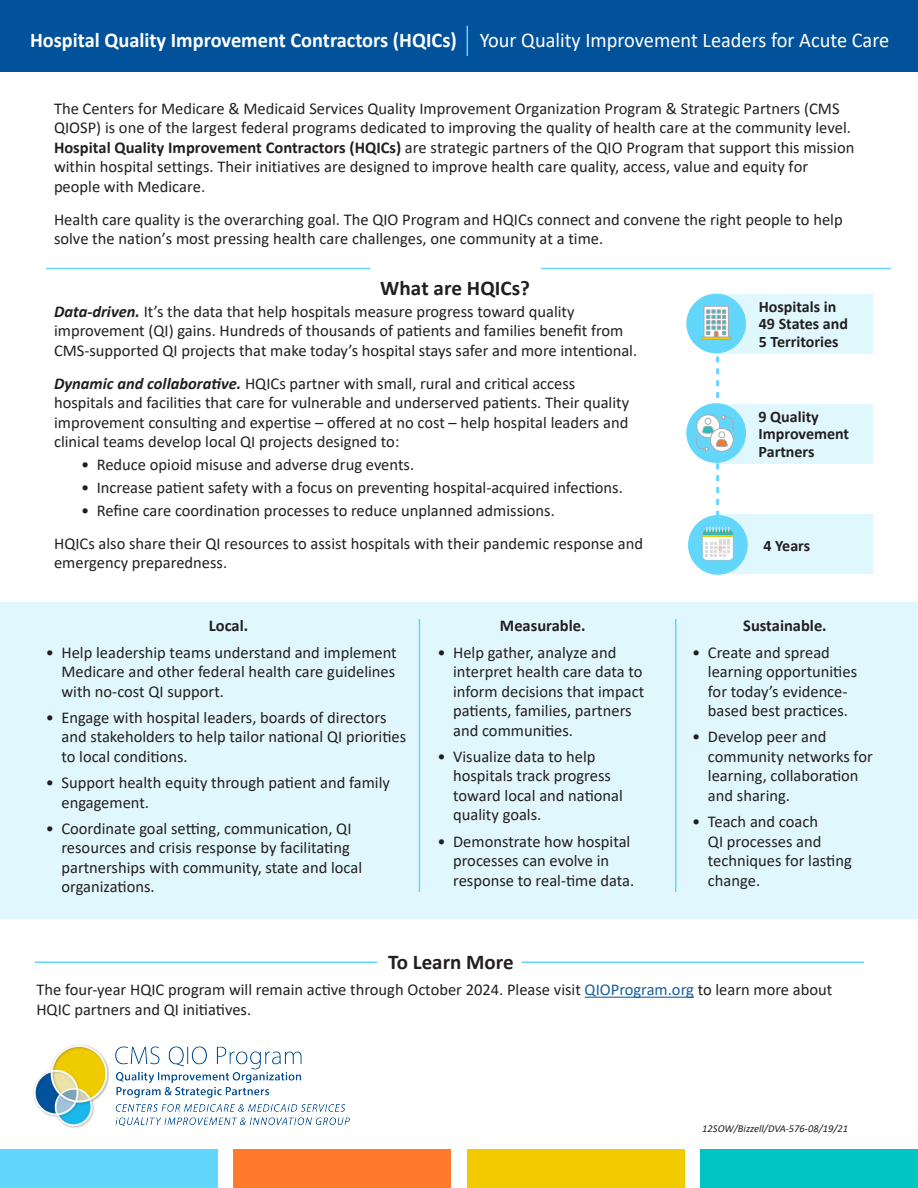
<style>
.page{position:relative;width:918px;height:1188px;background:#fff}
.page>*{position:absolute;margin:0;border:0;box-sizing:border-box;transform-origin:0 0}
.t1{font:700 21px "Calibri";color:#fff}
.t2{font:700 21px "Calibri";color:#231f20}
.t3{font:16.5px/19.5px "Calibri";color:#231f20}
.t4{font:700 16.5px "Calibri";color:#231f20}
.t5{font:700 16.05px/17.5px "Calibri";color:#231f20}
.t6{font:italic 10.5px "Calibri";color:#231f20}
.s1{font-weight:400}
.s2{font-weight:700}
.s3{font-weight:700;font-style:italic}
.s4{color:#175d9e}
</style>
<div class="page">
<div style="left:715px;top:294px;width:157px;height:59px;background:#e1f7fe"></div>
<div style="left:715px;top:404px;width:157px;height:60px;background:#e1f7fe"></div>
<div style="left:715px;top:514px;width:157px;height:59px;background:#e1f7fe"></div>
<div style="left:0;top:602px;width:918px;height:316px;background:#e1f7fe"></div>
<div style="left:0;top:0;width:918px;height:71px;background:#01529a"></div>
<hr style="left:467px;top:26px;width:1px;height:30px;background:#63d6fc">
<div style="left:686px;top:294px;width:60px;height:59px;background:#63d6fc;border-radius:50%"></div>
<div style="left:686px;top:403px;width:60px;height:60px;background:#63d6fc;border-radius:50%"></div>
<div style="left:688px;top:515px;width:60px;height:60px;background:#63d6fc;border-radius:50%"></div>
<div style="left:704px;top:306px;width:25px;height:32px;background:#fff;border:1px solid #a8a9ad"></div>
<svg style="left:696px;top:309px;width:38px;height:251px"></svg>
<div style="left:701px;top:337px;width:30px;height:3px;background:#f1cb00;border:1px solid #a8a9ad"></div>
<img style="left:33px;top:1044px;width:317px;height:84px">
<div style="left:0;top:1149px;width:217px;height:39px;background:#63d6fc"></div>
<div style="left:234px;top:1149px;width:217px;height:39px;background:#ff7a2c"></div>
<div style="left:467px;top:1149px;width:217px;height:39px;background:#f1cb00"></div>
<div style="left:701px;top:1149px;width:217px;height:39px;background:#00c5c4"></div>
<hr style="left:585px;top:997px;width:109px;height:1px;background:#175d9e">
<hr style="left:46px;top:268px;width:324px;height:1px;background:#63d6fc">
<hr style="left:541px;top:268px;width:350px;height:1px;background:#63d6fc">
<hr style="left:35px;top:962px;width:342px;height:1px;background:#63d6fc">
<hr style="left:522px;top:962px;width:342px;height:1px;background:#63d6fc">
<hr style="left:419px;top:619px;width:1px;height:273px;background:#63d6fc">
<hr style="left:675px;top:619px;width:1px;height:273px;background:#63d6fc">
<h1 class="t1" style="left:30px;top:25px;width:861px">Hospital Quality Improvement Contractors (HQICs) <span class="s1">Your Quality Improvement Leaders for Acute Care</span></h1>
<h2 class="t3" style="left:54px;top:98px;width:802px">The Centers for Medicare &amp; Medicaid Services Quality Improvement Organization Program &amp; Strategic Partners (CMS QIOSP) is one of the largest federal programs dedicated to improving the quality of health care at the community level.<br><span class="s2">Hospital Quality Improvement Contractors (HQICs)</span> are strategic partners of the QIO Program that support this mission within hospital settings. Their initiatives are designed to improve health care quality, access, value and equity for people with Medicare.</h2>
<h2 class="t3" style="left:54px;top:209px;width:790px">Health care quality is the overarching goal. The QIO Program and HQICs connect and convene the right people to help solve the nation’s most pressing health care challenges, one community at a time.</h2>
<h2 class="t2" style="left:380px;top:273px;width:151px">What are HQICs?</h2>
<p class="t3" style="left:54px;top:301px;width:585px"><span class="s3">Data-driven.</span> It’s the data that help hospitals measure progress toward quality improvement (QI) gains. Hundreds of thousands of patients and families benefit from<br>CMS-supported QI projects that make today’s hospital stays safer and more intentional.</p>
<p class="t3" style="left:54px;top:373px;width:577px"><span class="s3">Dynamic and collaborative.</span> HQICs partner with small, rural and critical access hospitals and facilities that care for vulnerable and underserved patients. Their quality improvement consulting and expertise – offered at no cost – help hospital leaders and clinical teams develop local QI projects designed to:</p>
<p class="t3" style="left:81px;top:455px;width:335px">• Reduce opioid misuse and adverse drug events.</p>
<p class="t3" style="left:81px;top:477px;width:543px">• Increase patient safety with a focus on preventing hospital-acquired infections.</p>
<p class="t3" style="left:81px;top:500px;width:475px">• Refine care coordination processes to reduce unplanned admissions.</p>
<p class="t3" style="left:54px;top:533px;width:590px">HQICs also share their QI resources to assist hospitals with their pandemic response and emergency preparedness.</p>
<h3 class="t4" style="left:209px;top:614px;width:41px">Local.</h3>
<p class="t3" style="left:61px;top:642px;width:337px;text-align:justify;text-indent:-16px">• Help leadership teams understand and implement Medicare and other federal health care guidelines with no-cost QI support.</p>
<p class="t3" style="left:61px;top:707px;width:346px;text-indent:-16px">• Engage with hospital leaders, boards of directors and stakeholders to help tailor national QI priorities to local conditions.</p>
<p class="t3" style="left:61px;top:772px;width:330px;text-indent:-16px">• Support health equity through patient and family engagement.</p>
<p class="t3" style="left:61px;top:818px;width:302px;text-indent:-16px">• Coordinate goal setting, communication, QI resources and crisis response by facilitating partnerships with community, state and local organizations.</p>
<h3 class="t4" style="left:500px;top:614px;width:87px">Measurable.</h3>
<p class="t3" style="left:453px;top:642px;width:193px;text-indent:-16px">• Help gather, analyze and interpret health care data to inform decisions that impact patients, families, partners and communities.</p>
<p class="t3" style="left:453px;top:746px;width:171px;text-indent:-16px">• Visualize data to help hospitals track progress toward local and national quality goals.</p>
<p class="t3" style="left:453px;top:831px;width:183px;text-indent:-16px">• Demonstrate how hospital processes can evolve in response to real-time data.</p>
<p class="t5" style="left:759px;top:298px;width:91px">Hospitals in<br>49 States and<br>5 Territories</p>
<p class="t5" style="left:759px;top:407px;width:92px">9 Quality<br>Improvement<br>Partners</p>
<p class="t5" style="left:764px;top:536px;width:48px">4 Years</p>
<h3 class="t4" style="left:743px;top:614px;width:85px">Sustainable.</h3>
<p class="t3" style="left:708px;top:642px;width:151px;text-indent:-16px">• Create and spread learning opportunities for today’s evidence&shy;based best practices.</p>
<p class="t3" style="left:708px;top:727px;width:166px;text-indent:-16px">• Develop peer and community networks for learning, collaboration and sharing.</p>
<p class="t3" style="left:708px;top:811px;width:145px;text-indent:-16px">• Teach and coach<br>QI processes and techniques for lasting change.</p>
<h2 class="t2" style="left:388px;top:947px;width:127px">To Learn More</h2>
<p class="t3" style="left:36px;top:980px;width:798px">The four-year HQIC program will remain active through October 2024. Please visit <span class="s4">QIOProgram.org</span> to learn more about<br>HQIC partners and QI initiatives.</p>
<p class="t6" style="left:702px;top:1121px;width:147px">12SOW/Bizzell/DVA-576-08/19/21</p>
</div>
